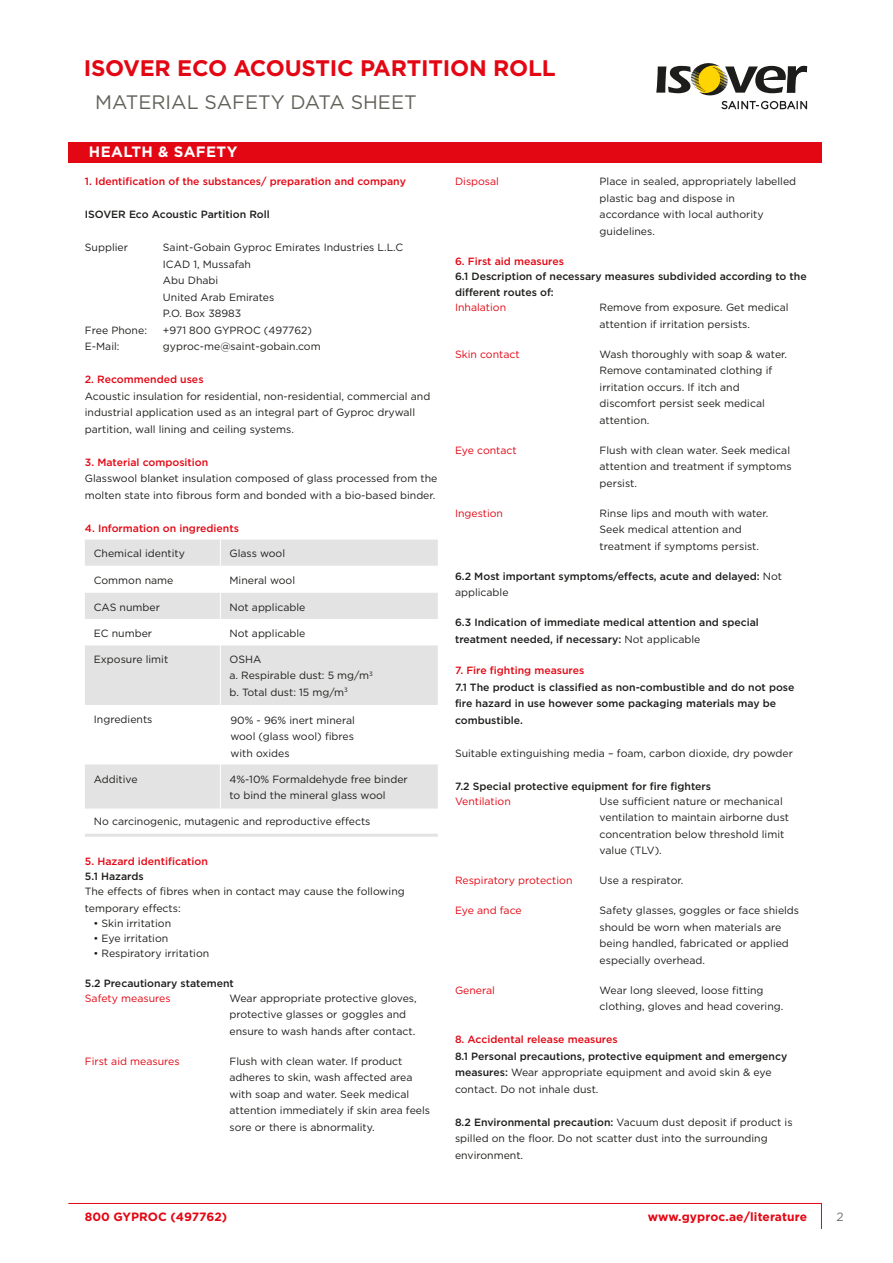
<style>
.page{position:relative;width:893px;height:1263px;background:#fff}
.page>*{position:absolute;margin:0;border:0;box-sizing:border-box;transform-origin:0 0}
.t1{font:700 22.5px "Gotham";letter-spacing:-.01em;color:#e30613}
.t2{font:19.5px "Gotham";color:#636259}
.t3{font:700 15px "Gotham";letter-spacing:.025em;color:#fff}
.t4{font:700 12px "Gotham";color:#e30613}
.t5{font:12px "Gotham";color:#706f6f}
.t6{font:10.5px/16.5px "Gotham";color:#1d1d1b}
.t7{font:500 10.5px/16.5px "Gotham";color:#1d1d1b}
.t8{font:500 10.5px "Gotham";color:#e30613}
.t9{font:10.5px "Gotham";color:#e30613}
.s1{font-weight:400}
.s2{font-weight:500}
</style>
<div class="page">
<div style="left:85px;top:539px;width:353px;height:27px;background:#e3e3e3"></div>
<div style="left:85px;top:593px;width:353px;height:26px;background:#e3e3e3"></div>
<div style="left:85px;top:645px;width:353px;height:60px;background:#e3e3e3"></div>
<div style="left:85px;top:764px;width:353px;height:44px;background:#e3e3e3"></div>
<div style="left:68px;top:142px;width:753px;height:20px;background:#e30613"></div>
<svg style="left:68px;top:1203px;width:754px;height:26px"></svg>
<hr style="left:220px;top:538px;width:1px;height:270px;background:#fff">
<hr style="left:85px;top:834px;width:353px;height:3px;background:#e3e3e3">
<svg style="left:656px;top:63px;width:151px;height:46px"></svg>
<h1 class="t1" style="left:84px;top:53px;width:474px">ISOVER ECO ACOUSTIC PARTITION ROLL</h1>
<h2 class="t2" style="left:95px;top:90px;width:323px">MATERIAL SAFETY DATA SHEET</h2>
<h3 class="t3" style="left:89px;top:142px;width:150px">HEALTH &amp; SAFETY</h3>
<p class="t8" style="left:85px;top:174px;width:323px">1. Identification of the substances/ preparation and company</p>
<p class="t7" style="left:85px;top:206px;width:186px">ISOVER Eco Acoustic Partition Roll</p>
<p class="t6" style="left:85px;top:239px;width:45px">Supplier</p>
<p class="t6" style="left:163px;top:239px;width:242px">Saint-Gobain Gyproc Emirates Industries L.L.C<br>ICAD 1, Mussafah<br>Abu Dhabi<br>United Arab Emirates<br>P.O. Box 38983</p>
<p class="t6" style="left:85px;top:321px;width:64px">Free Phone:</p>
<p class="t6" style="left:163px;top:321px;width:151px">+971 800 GYPROC (497762)</p>
<p class="t6" style="left:85px;top:338px;width:36px">E-Mail:</p>
<p class="t6" style="left:163px;top:338px;width:159px">gyproc-me@saint-gobain.com</p>
<p class="t8" style="left:85px;top:372px;width:120px">2. Recommended uses</p>
<p class="t6" style="left:85px;top:387px;width:347px">Acoustic insulation for residential, non-residential, commercial and industrial application used as an integral part of Gyproc drywall partition, wall lining and ceiling systems.</p>
<p class="t8" style="left:85px;top:455px;width:125px">3. Material composition</p>
<p class="t6" style="left:85px;top:470px;width:354px">Glasswool blanket insulation composed of glass processed from the molten state into fibrous form and bonded with a bio-based binder.</p>
<p class="t8" style="left:85px;top:521px;width:156px">4. Information on ingredients</p>
<p class="t6" style="left:94px;top:545px;width:93px">Chemical identity</p>
<p class="t6" style="left:229px;top:545px;width:57px">Glass wool</p>
<p class="t6" style="left:94px;top:572px;width:81px">Common name</p>
<p class="t6" style="left:229px;top:572px;width:67px">Mineral wool</p>
<p class="t6" style="left:94px;top:599px;width:68px">CAS number</p>
<p class="t6" style="left:229px;top:599px;width:78px">Not applicable</p>
<p class="t6" style="left:94px;top:624px;width:60px">EC number</p>
<p class="t6" style="left:229px;top:624px;width:78px">Not applicable</p>
<p class="t6" style="left:94px;top:651px;width:76px">Exposure limit</p>
<p class="t6" style="left:229px;top:651px;width:145px">OSHA<br>a. Respirable dust: 5 mg/m<sup>3 </sup>b. Total dust: 15 mg/m<sup>3</sup></p>
<p class="t6" style="left:94px;top:711px;width:60px">Ingredients</p>
<p class="t6" style="left:230px;top:711px;width:126px;text-align:justify">90% - 96% inert mineral wool (glass wool) fibres with oxides</p>
<p class="t6" style="left:94px;top:771px;width:45px">Additive</p>
<p class="t6" style="left:229px;top:771px;width:180px">4%-10% Formaldehyde free binder to bind the mineral glass wool</p>
<p class="t6" style="left:94px;top:813px;width:278px">No carcinogenic, mutagenic and reproductive effects</p>
<p class="t8" style="left:85px;top:855px;width:125px">5. Hazard identification</p>
<p class="t7" style="left:85px;top:868px;width:60px">5.1 Hazards</p>
<p class="t6" style="left:85px;top:883px;width:321px">The effects of fibres when in contact may cause the following temporary effects:</p>
<p class="t6" style="left:93px;top:915px;width:79px">• Skin irritation</p>
<p class="t6" style="left:93px;top:930px;width:76px">• Eye irritation</p>
<p class="t6" style="left:93px;top:945px;width:117px">• Respiratory irritation</p>
<p class="t7" style="left:85px;top:975px;width:150px">5.2 Precautionary statement</p>
<p class="t9" style="left:85px;top:991px;width:87px">Safety measures</p>
<p class="t6" style="left:229px;top:990px;width:189px">Wear appropriate protective gloves, protective glasses or goggles and ensure to wash hands after contact.</p>
<p class="t9" style="left:85px;top:1054px;width:96px">First aid measures</p>
<p class="t6" style="left:229px;top:1053px;width:202px">Flush with clean water. If product adheres to skin, wash affected area with soap and water. Seek medical attention immediately if skin area feels sore or there is abnormality.</p>
<p class="t9" style="left:455px;top:175px;width:46px">Disposal</p>
<p class="t6" style="left:600px;top:173px;width:198px">Place in sealed, appropriately labelled plastic bag and dispose in accordance with local authority guidelines.</p>
<p class="t8" style="left:455px;top:254px;width:111px">6. First aid measures</p>
<p class="t7" style="left:455px;top:267px;width:353px">6.1 Description of necessary measures subdivided according to the different routes of:</p>
<p class="t9" style="left:455px;top:301px;width:53px">Inhalation</p>
<p class="t6" style="left:600px;top:299px;width:191px">Remove from exposure. Get medical attention if irritation persists.</p>
<p class="t9" style="left:455px;top:347px;width:66px">Skin contact</p>
<p class="t6" style="left:600px;top:345px;width:189px">Wash thoroughly with soap &amp; water.<br>Remove contaminated clothing if irritation occurs. If itch and discomfort persist seek medical attention.</p>
<p class="t9" style="left:455px;top:443px;width:63px">Eye contact</p>
<p class="t6" style="left:600px;top:441px;width:194px">Flush with clean water. Seek medical attention and treatment if symptoms persist.</p>
<p class="t9" style="left:455px;top:506px;width:50px">Ingestion</p>
<p class="t6" style="left:600px;top:504px;width:170px">Rinse lips and mouth with water.<br>Seek medical attention and treatment if symptoms persist.</p>
<p class="t7" style="left:455px;top:567px;width:329px">6.2 Most important symptoms/effects, acute and delayed: <span class="s1">Not applicable</span></p>
<p class="t7" style="left:455px;top:614px;width:305px">6.3 Indication of immediate medical attention and special treatment needed, if necessary: <span class="s1">Not applicable</span></p>
<p class="t8" style="left:455px;top:663px;width:131px">7. Fire fighting measures</p>
<p class="t7" style="left:455px;top:678px;width:341px">7.1 The product is classified as non-combustible and do not pose fire hazard in use however some packaging materials may be combustible.</p>
<p class="t6" style="left:455px;top:744px;width:339px">Suitable extinguishing media – foam, carbon dioxide, dry powder</p>
<p class="t7" style="left:455px;top:777px;width:258px">7.2 Special protective equipment for fire fighters</p>
<p class="t9" style="left:455px;top:794px;width:57px">Ventilation</p>
<p class="t6" style="left:600px;top:792px;width:191px">Use sufficient nature or mechanical ventilation to maintain airborne dust concentration below threshold limit value (TLV).</p>
<p class="t9" style="left:455px;top:873px;width:119px">Respiratory protection</p>
<p class="t6" style="left:600px;top:872px;width:85px">Use a respirator.</p>
<p class="t9" style="left:455px;top:903px;width:68px">Eye and face</p>
<p class="t6" style="left:600px;top:902px;width:201px">Safety glasses, goggles or face shields should be worn when materials are being handled, fabricated or applied especially overhead.</p>
<p class="t9" style="left:455px;top:983px;width:41px">General</p>
<p class="t6" style="left:600px;top:981px;width:185px">Wear long sleeved, loose fitting clothing, gloves and head covering.</p>
<p class="t8" style="left:455px;top:1032px;width:164px">8. Accidental release measures</p>
<p class="t6" style="left:455px;top:1047px;width:334px"><span class="s2">8.1 Personal precautions, protective equipment and emergency measures:</span> Wear appropriate equipment and avoid skin &amp; eye contact. Do not inhale dust.</p>
<p class="t6" style="left:455px;top:1113px;width:339px"><span class="s2">8.2 Environmental precaution:</span> Vacuum dust deposit if product is spilled on the floor. Do not scatter dust into the surrounding environment.</p>
<p class="t4" style="left:85px;top:1208px;width:144px">800 GYPROC (497762)</p>
<p class="t4" style="left:648px;top:1208px;width:161px">www.gyproc.ae/literature</p>
<p class="t5" style="left:836px;top:1209px;width:9px">2</p>
</div>
